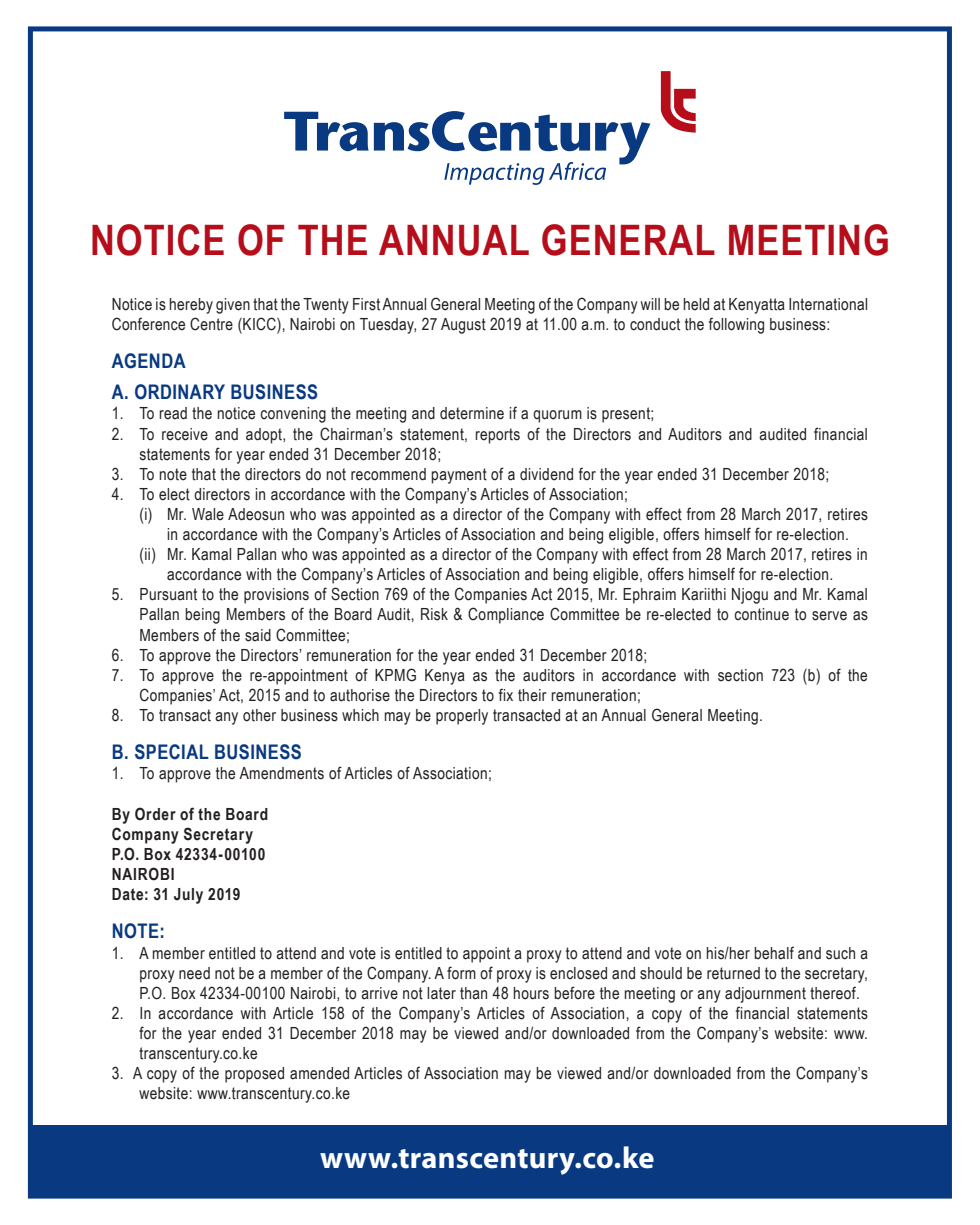
<style>
.page{position:relative;width:980px;height:1225px;background:#fff}
.page>*{position:absolute;margin:0;border:0;box-sizing:border-box;transform-origin:0 0}
.t1{font:700 42.5px "Myriad Arabic";letter-spacing:.005em;color:#fff}
.t2{font:700 42px "Arial Narrow";letter-spacing:.025em;color:#b50e1a}
.t3{font:700 20px "Arial Narrow";letter-spacing:.025em;color:#083981}
.t4{font:16.75px/20px "Arial Narrow";letter-spacing:.025em;color:#231f20}
.t5{font:700 16.75px "Arial Narrow";letter-spacing:.045em;color:#231f20}
</style>
<div class="page">
<div style="left:28px;top:1125px;width:918px;height:71px;background:#083981"></div>
<div style="left:28px;top:26px;width:924px;height:1172px;border:5px solid #083981"></div>
<svg style="left:661px;top:71px;width:34px;height:62px"></svg>
<svg style="left:284px;top:111px;width:366px;height:74px"></svg>
<p class="t2" style="left:90px;top:209px;width:801px">NOTICE OF THE ANNUAL GENERAL MEETING</p>
<p class="t4" style="left:112px;top:293px;width:758px">Notice is hereby given that the Twenty First Annual General Meeting of the Company will be held at Kenyatta International<br>Conference Centre (KICC), Nairobi on Tuesday, 27 August 2019 at 11.00 a.m. to conduct the following business:</p>
<p class="t3" style="left:112px;top:346px;width:75px">AGENDA</p>
<p class="t3" style="left:112px;top:377px;width:208px">A. ORDINARY BUSINESS</p>
<p class="t4" style="left:112px;top:403px;width:544px">1. To read the notice convening the meeting and determine if a quorum is present;</p>
<p class="t4" style="left:139px;top:423px;width:730px;text-indent:-28px">2. To receive and adopt, the Chairman’s statement, reports of the Directors and Auditors and audited financial statements for year ended 31 December 2018;</p>
<p class="t4" style="left:112px;top:463px;width:719px">3. To note that the directors do not recommend payment of a dividend for the year ended 31 December 2018;</p>
<p class="t4" style="left:112px;top:483px;width:518px">4. To elect directors in accordance with the Company’s Articles of Association;</p>
<p class="t4" style="left:139px;top:503px;width:730px;text-align:center">(i) Mr. Wale Adeosun who was appointed as a director of the Company with effect from 28 March 2017, retires in accordance with the Company’s Articles of Association and being eligible, offers himself for re-election.</p>
<p class="t4" style="left:139px;top:543px;width:730px;text-align:center">(ii) Mr. Kamal Pallan who was appointed as a director of the Company with effect from 28 March 2017, retires in accordance with the Company’s Articles of Association and being eligible, offers himself for re-election.</p>
<p class="t4" style="left:139px;top:584px;width:730px;text-align:justify;text-indent:-28px">5. Pursuant to the provisions of Section 769 of the Companies Act 2015, Mr. Ephraim Kariithi Njogu and Mr. Kamal Pallan being Members of the Board Audit, Risk &amp; Compliance Committee be re-elected to continue to serve as Members of the said Committee;</p>
<p class="t4" style="left:112px;top:644px;width:537px">6. To approve the Directors’ remuneration for the year ended 31 December 2018;</p>
<p class="t4" style="left:139px;top:664px;width:730px;text-indent:-28px">7. To approve the re-appointment of KPMG Kenya as the auditors in accordance with section 723 (b) of the<br>Companies’ Act, 2015 and to authorise the Directors to fix their remuneration;</p>
<p class="t4" style="left:112px;top:704px;width:653px">8. To transact any other business which may be properly transacted at an Annual General Meeting.</p>
<p class="t3" style="left:112px;top:737px;width:192px">B. SPECIAL BUSINESS</p>
<p class="t4" style="left:112px;top:763px;width:382px">1. To approve the Amendments of Articles of Association;</p>
<p class="t5" style="left:112px;top:801px;width:158px">By Order of the Board</p>
<p class="t5" style="left:112px;top:821px;width:143px">Company Secretary</p>
<p class="t5" style="left:112px;top:841px;width:155px">P.O. Box 42334-00100</p>
<p class="t5" style="left:112px;top:861px;width:64px">NAIROBI</p>
<p class="t5" style="left:112px;top:881px;width:130px">Date: 31 July 2019</p>
<p class="t3" style="left:112px;top:916px;width:55px">NOTE:</p>
<p class="t4" style="left:139px;top:942px;width:730px;text-align:justify;text-indent:-28px">1. A member entitled to attend and vote is entitled to appoint a proxy to attend and vote on his/her behalf and such a proxy need not be a member of the Company. A form of proxy is enclosed and should be returned to the secretary, P.O. Box 42334-00100 Nairobi, to arrive not later than 48 hours before the meeting or any adjournment thereof.</p>
<p class="t4" style="left:139px;top:1002px;width:730px;text-align:justify;text-indent:-28px">2. In accordance with Article 158 of the Company’s Articles of Association, a copy of the financial statements for the year ended 31 December 2018 may be viewed and/or downloaded from the Company’s website: www. transcentury.co.ke</p>
<p class="t4" style="left:139px;top:1062px;width:730px;text-indent:-28px">3. A copy of the proposed amended Articles of Association may be viewed and/or downloaded from the Company’s website: www.transcentury.co.ke</p>
<p class="t1" style="left:320px;top:1128px;width:336px">www.transcentury.co.ke</p>
</div>
